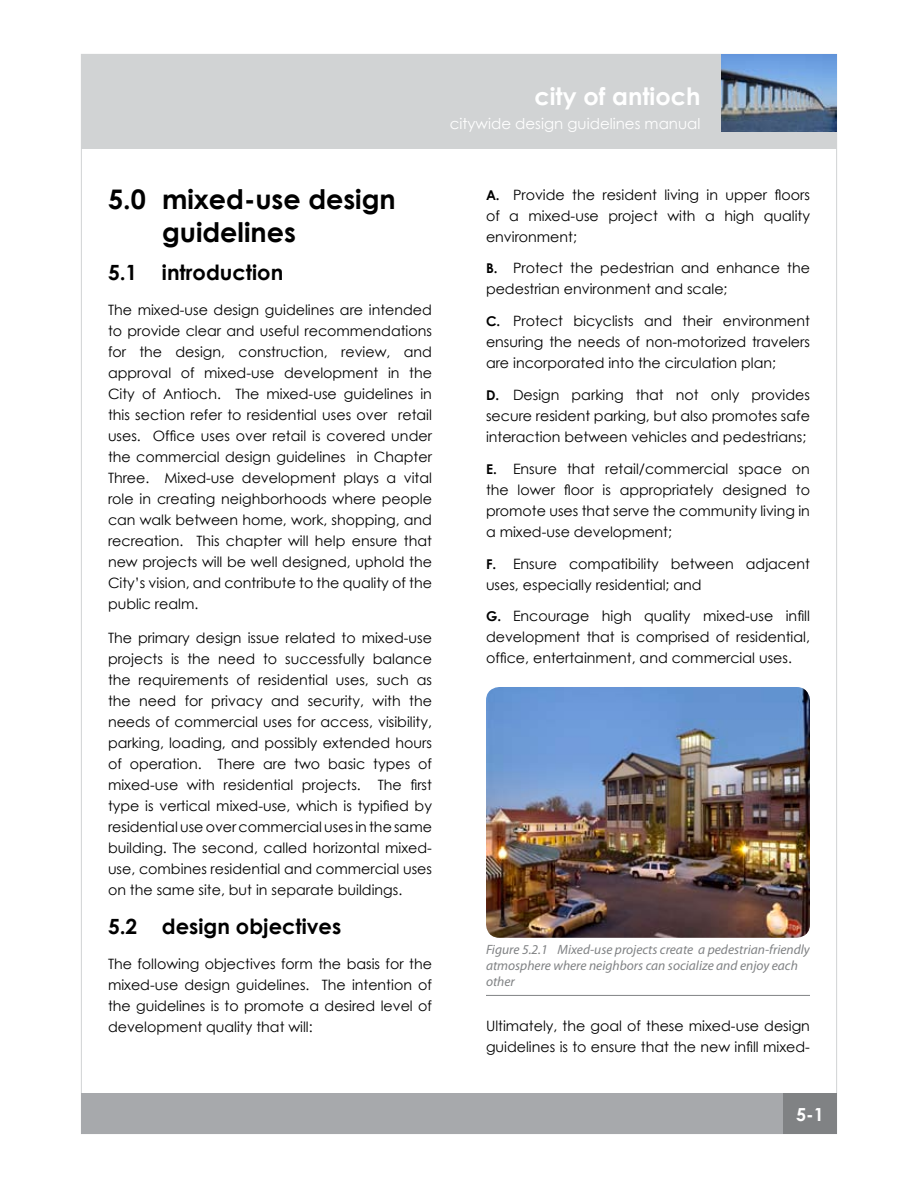
<style>
.page{position:relative;width:918px;height:1188px;background:#fff}
.page>*{position:absolute;margin:0;border:0;box-sizing:border-box;transform-origin:0 0}
.t1{font:700 27px/32.4px "Century Gothic";color:#000}
.t2{font:700 24px "Century Gothic";color:#fff}
.t3{font:700 21px "Century Gothic";color:#000}
.t4{font:700 18px "Century Gothic";color:#fff}
.t5{font:15px "Century Gothic";color:#fff}
.t6{font:14.25px/21px "Century Gothic";color:#000;text-align:justify}
.t7{font:italic 13.5px/16.2px "Myriad Pro";color:#808284}
.t8{font:700 13.5px "Century Gothic";color:#000}
</style>
<div class="page">
<div style="left:783px;top:1094px;width:54px;height:40px;background:#808284"></div>
<div style="left:81px;top:54px;width:756px;height:94px;background:#d1d3d4"></div>
<img style="left:721px;top:54px;width:116px;height:77px">
<div style="left:81px;top:1094px;width:702px;height:40px;background:#a7a9ac"></div>
<hr style="left:486px;top:995px;width:324px;height:1px;background:#808284">
<img style="left:486px;top:687px;width:324px;height:251px;border-radius:14px">
<h2 class="t2" style="left:534px;top:81px;width:168px">city of antioch</h2>
<p class="t5" style="left:450px;top:114px;width:252px">citywide design guidelines manual</p>
<h1 class="t1" style="left:162px;top:183px;width:235px;text-indent:-54px">5.0 mixed-use design guidelines</h1>
<h3 class="t3" style="left:108px;top:260px;width:177px">5.1 introduction</h3>
<p class="t6" style="left:108px;top:299px;width:326px">The mixed-use design guidelines are intended to provide clear and useful recommendations for the design, construction, review, and approval of mixed-use development in the City of Antioch. The mixed-use guidelines in this section refer to residential uses over retail uses. Office uses over retail is covered under the commercial design guidelines in Chapter Three. Mixed-use development plays a vital role in creating neighborhoods where people can walk between home, work, shopping, and recreation. This chapter will help ensure that new projects will be well designed, uphold the City’s vision, and contribute to the quality of the public realm.</p>
<p class="t6" style="left:108px;top:627px;width:326px">The primary design issue related to mixed-use projects is the need to successfully balance the requirements of residential uses, such as the need for privacy and security, with the needs of commercial uses for access, visibility, parking, loading, and possibly extended hours of operation. There are two basic types of mixed-use with residential projects. The first type is vertical mixed-use, which is typified by residential use over commercial uses in the same building. The second, called horizontal mixed&shy;use, combines residential and commercial uses on the same site, but in separate buildings.</p>
<h3 class="t3" style="left:108px;top:913px;width:235px">5.2 design objectives</h3>
<p class="t6" style="left:108px;top:953px;width:325px">The following objectives form the basis for the mixed-use design guidelines. The intention of the guidelines is to promote a desired level of development quality that will:</p>
<p class="t6" style="left:486px;top:184px;width:326px;text-indent:27px">Provide the resident living in upper floors of a mixed-use project with a high quality environment;</p>
<p class="t6" style="left:486px;top:258px;width:326px;text-indent:27px">Protect the pedestrian and enhance the pedestrian environment and scale;</p>
<p class="t6" style="left:486px;top:310px;width:326px;text-indent:27px">Protect bicyclists and their environment ensuring the needs of non-motorized travelers are incorporated into the circulation plan;</p>
<p class="t6" style="left:486px;top:384px;width:325px;text-indent:27px">Design parking that not only provides secure resident parking, but also promotes safe interaction between vehicles and pedestrians;</p>
<p class="t6" style="left:486px;top:458px;width:326px;text-indent:27px">Ensure that retail/commercial space on the lower floor is appropriately designed to promote uses that serve the community living in a mixed-use development;</p>
<p class="t6" style="left:486px;top:553px;width:325px;text-indent:27px">Ensure compatibility between adjacent uses, especially residential; and</p>
<p class="t6" style="left:486px;top:606px;width:326px;text-indent:27px">Encourage high quality mixed-use infill development that is comprised of residential, office, entertainment, and commercial uses.</p>
<p class="t8" style="left:486px;top:186px;width:15px">A.</p>
<p class="t8" style="left:486px;top:260px;width:13px">B.</p>
<p class="t8" style="left:486px;top:313px;width:16px">C.</p>
<p class="t8" style="left:486px;top:387px;width:15px">D.</p>
<p class="t8" style="left:486px;top:460px;width:12px">E.</p>
<p class="t8" style="left:486px;top:555px;width:12px">F.</p>
<p class="t8" style="left:486px;top:608px;width:17px">G.</p>
<p class="t7" style="left:486px;top:941px;width:325px">Figure 5.2.1 Mixed-use projects create a pedestrian-friendly atmosphere where neighbors can socialize and enjoy each other</p>
<p class="t6" style="left:486px;top:1015px;width:325px">Ultimately, the goal of these mixed-use design guidelines is to ensure that the new infill mixed-</p>
<p class="t4" style="left:796px;top:1103px;width:29px">5-1</p>
</div>
